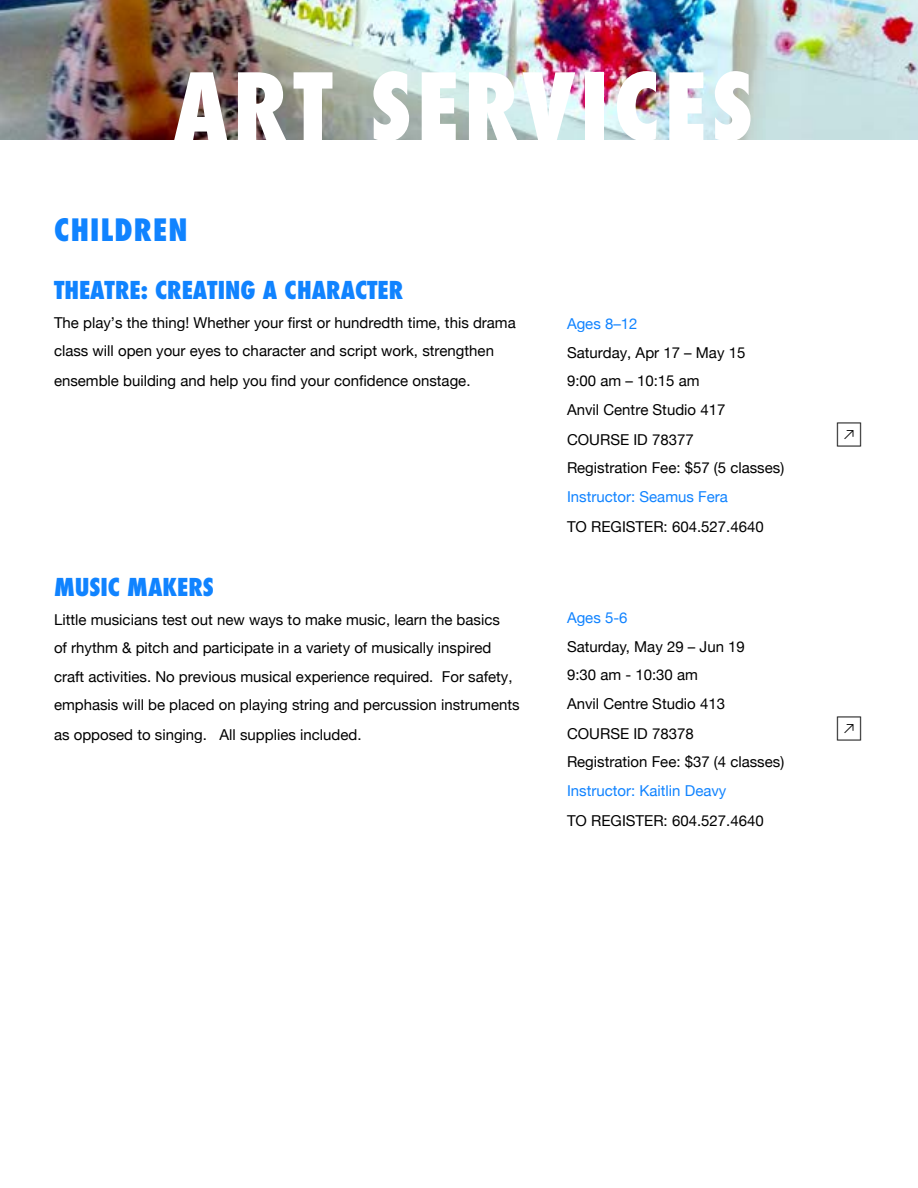
<style>
.page{position:relative;width:918px;height:1188px;background:#fff}
.page>*{position:absolute;margin:0;border:0;box-sizing:border-box;transform-origin:0 0}
.t1{font:800 condensed 90px "Futura";letter-spacing:.06em;color:#fff}
.t2{font:800 condensed 30px "Futura";letter-spacing:.04em;color:#1083ff}
.t3{font:800 condensed 24px "Futura";color:#1083ff}
.t4{font:24px "icomoon";color:#000}
.t5{font:15px/28.5px "Helvetica Neue";color:#000}
.t6{font:15px "Helvetica Neue";color:#1083ff}
</style>
<div class="page">
<img style="left:0;top:0;width:918px;height:139px">
<h1 class="t1" style="left:174px;top:45px;width:581px">ART SERVICES</h1>
<h2 class="t2" style="left:54px;top:209px;width:135px">CHILDREN</h2>
<h3 class="t3" style="left:54px;top:274px;width:351px">THEATRE: CREATING A CHARACTER</h3>
<p class="t5" style="left:54px;top:309px;width:463px">The play’s the thing! Whether your first or hundredth time, this drama class will open your eyes to character and script work, strengthen</p>
<p class="t5" style="left:54px;top:368px;width:418px">ensemble building and help you find your confidence onstage.</p>
<h3 class="t3" style="left:54px;top:571px;width:161px">MUSIC MAKERS</h3>
<p class="t5" style="left:54px;top:606px;width:467px">Little musicians test out new ways to make music, learn the basics<br>of rhythm &amp; pitch and participate in a variety of musically inspired craft activities. No previous musical experience required. For safety, emphasis will be placed on playing string and percussion instruments</p>
<p class="t5" style="left:54px;top:722px;width:309px">as opposed to singing. All supplies included.</p>
<p class="t6" style="left:567px;top:313px;width:72px">Ages 8–12</p>
<p class="t5" style="left:567px;top:339px;width:180px">Saturday, Apr 17 – May 15<br>9:00 am – 10:15 am<br>Anvil Centre Studio 417</p>
<p class="t5" style="left:567px;top:426px;width:128px">COURSE ID 78377</p>
<h3 class="t4" style="left:837px;top:422px;width:25px">●</h3>
<p class="t5" style="left:567px;top:455px;width:219px">Registration Fee: $57 (5 classes)</p>
<p class="t6" style="left:567px;top:486px;width:162px">Instructor: Seamus Fera</p>
<p class="t5" style="left:567px;top:513px;width:198px">TO REGISTER: 604.527.4640</p>
<p class="t6" style="left:567px;top:607px;width:62px">Ages 5-6</p>
<p class="t5" style="left:567px;top:633px;width:179px">Saturday, May 29 – Jun 19<br>9:30 am - 10:30 am<br>Anvil Centre Studio 413</p>
<p class="t5" style="left:567px;top:720px;width:128px">COURSE ID 78378</p>
<h3 class="t4" style="left:837px;top:716px;width:25px">●</h3>
<p class="t5" style="left:567px;top:749px;width:219px">Registration Fee: $37 (4 classes)</p>
<p class="t6" style="left:567px;top:780px;width:161px">Instructor: Kaitlin Deavy</p>
<p class="t5" style="left:567px;top:807px;width:198px">TO REGISTER: 604.527.4640</p>
</div>
